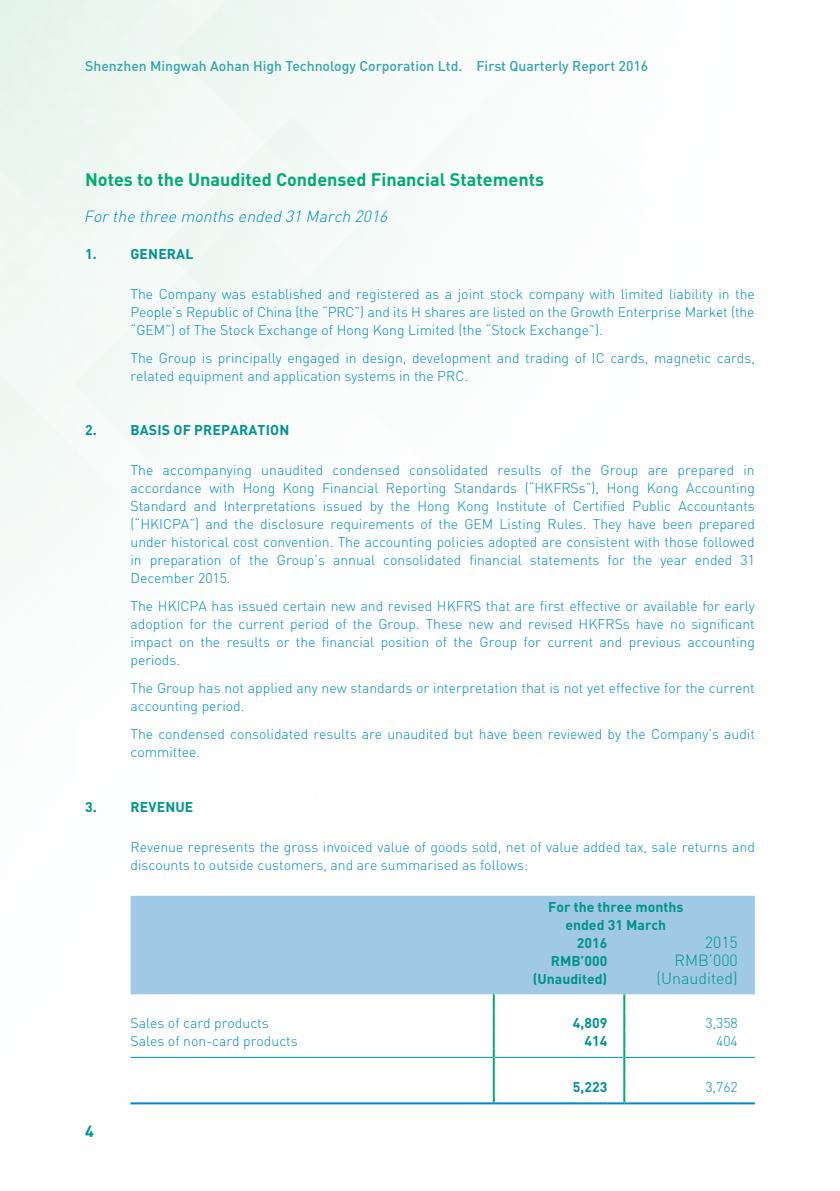
<style>
.page{position:relative;width:840px;height:1191px;background:#fff}
.page>*{position:absolute;margin:0;border:0;box-sizing:border-box;transform-origin:0 0}
.t1{font:700 18px "DIN Pro";color:#00ab71}
.t2{font:italic 300 16px "DIN Pro";color:#0089c4}
.t3{font:300 16px "DIN Pro";color:#00928d}
.t4{font:700 16px "DIN Pro";color:#00928d}
.t5{font:300 14px/18px "DIN Pro";color:#0089c4}
.t6{font:700 14px "DIN Pro";color:#00928d}
.t7{font:500 14px "DIN Pro";color:#37a4a8}
</style>
<div class="page">
<img style="left:0;top:0;width:755px;height:1105px">
<div style="left:130px;top:895px;width:624px;height:99px;background:#a0c9e6"></div>
<hr style="left:130px;top:1056px;width:362px;height:1px;background:#0089c4">
<hr style="left:494px;top:1056px;width:113px;height:1px;background:#0089c4">
<hr style="left:625px;top:1056px;width:112px;height:1px;background:#0089c4">
<svg style="left:737px;top:1056px;width:17px;height:1px"></svg>
<hr style="left:130px;top:1102px;width:363px;height:2px;background:#0089c4">
<hr style="left:493px;top:1102px;width:114px;height:2px;background:#0089c4">
<hr style="left:624px;top:1102px;width:113px;height:2px;background:#0089c4">
<svg style="left:737px;top:1102px;width:17px;height:2px"></svg>
<svg style="left:492px;top:994px;width:2px;height:108px"></svg>
<svg style="left:607px;top:994px;width:18px;height:110px"></svg>
<p class="t7" style="left:85px;top:56px;width:564px">Shenzhen Mingwah Aohan High Technology Corporation Ltd. First Quarterly Report 2016</p>
<p class="t1" style="left:85px;top:167px;width:460px">Notes to the Unaudited Condensed Financial Statements</p>
<p class="t2" style="left:84px;top:205px;width:309px">Forthe three monthsended 31 March 2016</p>
<p class="t6" style="left:85px;top:245px;width:13px">1.</p>
<p class="t6" style="left:130px;top:245px;width:64px">GENERAL</p>
<p class="t5" style="left:130px;top:285px;width:625px;text-align:justify">The Company was established and registered as a joint stock company with limited liability in the People’s Republic of China (the “PRC”) and its H shares are listed on the Growth Enterprise Market (the “GEM”) of The Stock Exchange of Hong Kong Limited (the “Stock Exchange”).</p>
<p class="t5" style="left:130px;top:349px;width:625px">The Group is principally engaged in design, development and trading of IC cards, magnetic cards, related equipment and application systems in the PRC.</p>
<p class="t6" style="left:85px;top:421px;width:13px">2.</p>
<p class="t6" style="left:130px;top:421px;width:160px">BASIS OF PREPARATION</p>
<p class="t5" style="left:130px;top:461px;width:625px;text-align:justify">The accompanying unaudited condensed consolidated results of the Group are prepared in accordance with Hong Kong Financial Reporting Standards (“HKFRSs”), Hong Kong Accounting Standard and Interpretations issued by the Hong Kong Institute of Certified Public Accountants (“HKICPA”) and the disclosure requirements of the GEM Listing Rules. They have been prepared under historical cost convention. The accounting policies adopted are consistent with those followed in preparation of the Group’s annual consolidated financial statements for the year ended 31<br>December 2015.</p>
<p class="t5" style="left:130px;top:597px;width:625px;text-align:justify">The HKICPA has issued certain new and revised HKFRS that are first effective or available for early adoption for the current period of the Group. These new and revised HKFRSs have no significant impact on the results or the financial position of the Group for current and previous accounting periods.</p>
<p class="t5" style="left:130px;top:679px;width:625px">The Group has not applied any new standards or interpretation that is not yet effective for the current accounting period.</p>
<p class="t5" style="left:130px;top:725px;width:625px">The condensed consolidated results are unaudited but have been reviewed by the Company’s audit committee.</p>
<p class="t6" style="left:85px;top:797px;width:13px">3.</p>
<p class="t6" style="left:130px;top:797px;width:64px">REVENUE</p>
<p class="t5" style="left:130px;top:837px;width:625px">Revenue represents the gross invoiced value of goods sold, net of value added tax, sale returns and discounts to outside customers, and are summarised as follows:</p>
<p class="t6" style="left:548px;top:897px;width:136px">For the three months</p>
<p class="t6" style="left:565px;top:915px;width:102px">ended 31 March</p>
<p class="t6" style="left:576px;top:933px;width:32px">2016</p>
<p class="t3" style="left:704px;top:931px;width:34px">2015</p>
<p class="t6" style="left:550px;top:951px;width:58px">RMB’000</p>
<p class="t3" style="left:674px;top:949px;width:65px">RMB’000</p>
<p class="t6" style="left:532px;top:969px;width:76px">(Unaudited)</p>
<p class="t3" style="left:656px;top:967px;width:83px">(Unaudited)</p>
<p class="t5" style="left:130px;top:1013px;width:140px">Sales of card products</p>
<p class="t6" style="left:572px;top:1013px;width:36px">4,809</p>
<p class="t5" style="left:705px;top:1013px;width:34px">3,358</p>
<p class="t5" style="left:130px;top:1031px;width:169px">Sales of non-card products</p>
<p class="t6" style="left:584px;top:1031px;width:24px">414</p>
<p class="t5" style="left:715px;top:1031px;width:23px">404</p>
<p class="t6" style="left:572px;top:1077px;width:36px">5,223</p>
<p class="t5" style="left:705px;top:1077px;width:34px">3,762</p>
<p class="t4" style="left:85px;top:1120px;width:10px">4</p>
</div>
